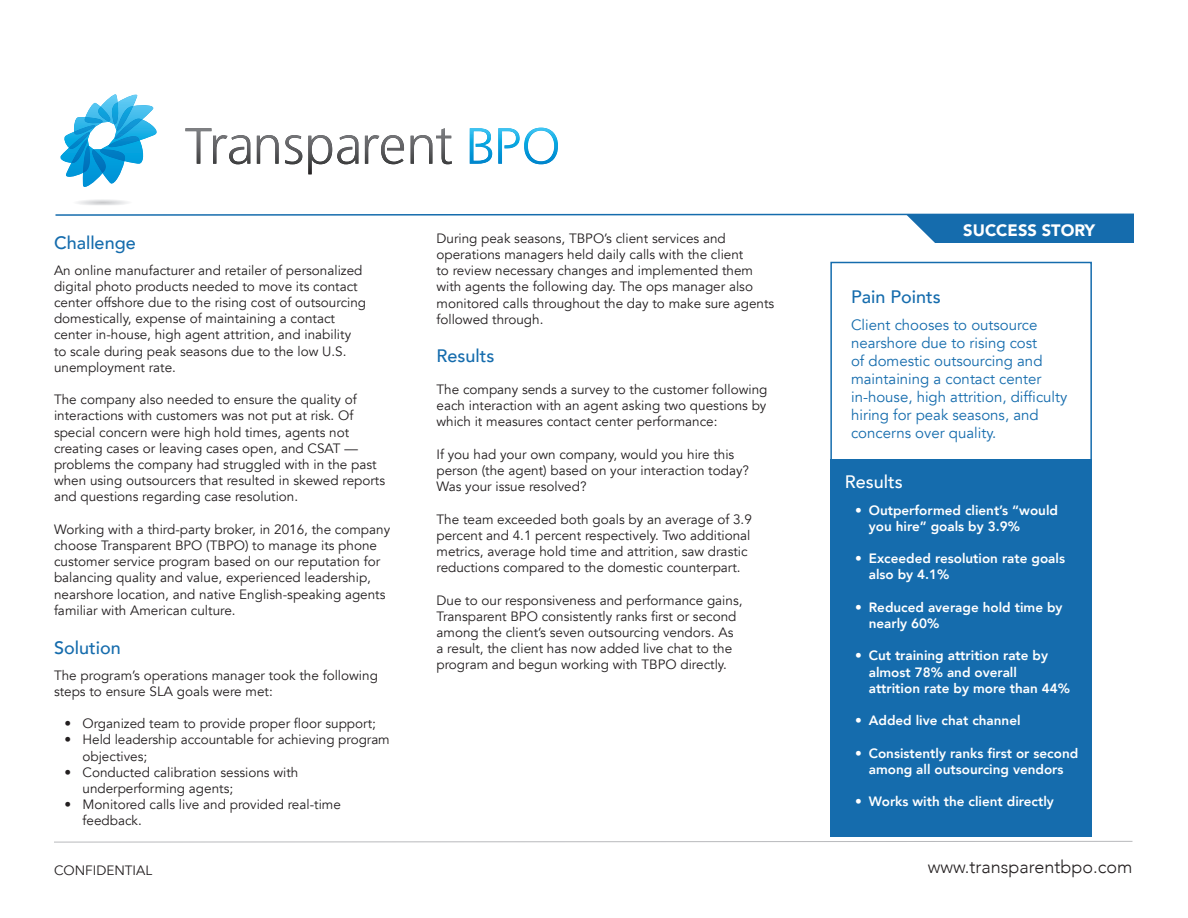
<style>
.page{position:relative;width:1188px;height:918px;background:#fff}
.page>*{position:absolute;margin:0;border:0;box-sizing:border-box;transform-origin:0 0}
.t1{font:500 18px "Avenir";color:#156cad}
.t2{font:300 18px "Avenir";color:#231f20}
.t3{font:500 18px "Avenir";color:#fff}
.t4{font:900 16.5px "Avenir";color:#fff}
.t5{font:15px/18px "Avenir";color:#156cad}
.t6{font:13.5px/16.2px "Avenir";color:#231f20}
.t7{font:800 13.5px/16.2px "Avenir";color:#fff}
</style>
<div class="page">
<div style="left:830px;top:262px;width:262px;height:253px;border:2px solid #156cad"></div>
<div style="left:830px;top:459px;width:262px;height:378px;background:#156cad"></div>
<svg style="left:470px;top:128px;width:88px;height:36px"></svg>
<svg style="left:185px;top:128px;width:267px;height:46px"></svg>
<svg style="left:61px;top:94px;width:96px;height:93px"></svg>
<svg style="left:77px;top:199px;width:51px;height:6px"></svg>
<svg style="left:55px;top:213px;width:1079px;height:30px"></svg>
<svg style="left:54px;top:841px;width:1079px;height:2px"></svg>
<p class="t1" style="left:54px;top:227px;width:83px">Challenge</p>
<p class="t6" style="left:54px;top:262px;width:314px">An online manufacturer and retailer of personalized digital photo products needed to move its contact center offshore due to the rising cost of outsourcing domestically, expense of maintaining a contact center in-house, high agent attrition, and inability to scale during peak seasons due to the low U.S. unemployment rate.</p>
<p class="t6" style="left:54px;top:392px;width:333px">The company also needed to ensure the quality of interactions with customers was not put at risk. Of special concern were high hold times, agents not creating cases or leaving cases open, and CSAT — problems the company had struggled with in the past when using outsourcers that resulted in skewed reports and questions regarding case resolution.</p>
<p class="t6" style="left:54px;top:521px;width:338px">Working with a third-party broker, in 2016, the company choose Transparent BPO (TBPO) to manage its phone customer service program based on our reputation for balancing quality and value, experienced leadership, nearshore location, and native English-speaking agents familiar with American culture.</p>
<p class="t1" style="left:54px;top:632px;width:68px">Solution</p>
<p class="t6" style="left:54px;top:667px;width:325px">The program’s operations manager took the following steps to ensure SLA goals were met:</p>
<p class="t6" style="left:65px;top:716px;width:313px">• Organized team to provide proper floor support;</p>
<p class="t6" style="left:82px;top:732px;width:309px;text-indent:-18px">• Held leadership accountable for achieving program objectives;</p>
<p class="t6" style="left:82px;top:764px;width:217px;text-indent:-18px">• Conducted calibration sessions with underperforming agents;</p>
<p class="t6" style="left:82px;top:797px;width:260px;text-indent:-18px">• Monitored calls live and provided real-time feedback.</p>
<p class="t6" style="left:436px;top:230px;width:339px">During peak seasons, TBPO’s client services and operations managers held daily calls with the client<br>to review necessary changes and implemented them with agents the following day. The ops manager also monitored calls throughout the day to make sure agents followed through.</p>
<p class="t1" style="left:436px;top:340px;width:59px">Results</p>
<p class="t6" style="left:436px;top:382px;width:333px;text-align:justify">The company sends a survey to the customer following each interaction with an agent asking two questions by which it measures contact center performance:</p>
<p class="t6" style="left:436px;top:446px;width:314px">If you had your own company, would you hire this person (the agent) based on your interaction today?</p>
<p class="t6" style="left:436px;top:479px;width:152px">Was your issue resolved?</p>
<p class="t6" style="left:436px;top:511px;width:317px">The team exceeded both goals by an average of 3.9 percent and 4.1 percent respectively. Two additional metrics, average hold time and attrition, saw drastic reductions compared to the domestic counterpart.</p>
<p class="t6" style="left:436px;top:592px;width:308px">Due to our responsiveness and performance gains, Transparent BPO consistently ranks first or second among the client’s seven outsourcing vendors. As a result, the client has now added live chat to the program and begun working with TBPO directly.</p>
<p class="t4" style="left:963px;top:216px;width:133px">SUCCESS STORY</p>
<p class="t1" style="left:851px;top:281px;width:91px">Pain Points</p>
<p class="t5" style="left:851px;top:316px;width:218px">Client chooses to outsource nearshore due to rising cost<br>of domestic outsourcing and maintaining a contact center in-house, high attrition, difficulty hiring for peak seasons, and concerns over quality.</p>
<p class="t3" style="left:845px;top:466px;width:59px">Results</p>
<p class="t7" style="left:869px;top:502px;width:191px;text-indent:-14px">• Outperformed client’s “would you hire” goals by 3.9%</p>
<p class="t7" style="left:869px;top:550px;width:198px;text-indent:-14px">• Exceeded resolution rate goals also by 4.1%</p>
<p class="t7" style="left:869px;top:599px;width:195px;text-indent:-14px">• Reduced average hold time by nearly 60%</p>
<p class="t7" style="left:869px;top:648px;width:203px;text-indent:-14px">• Cut training attrition rate by almost 78% and overall attrition rate by more than 44%</p>
<p class="t7" style="left:855px;top:712px;width:167px">• Added live chat channel</p>
<p class="t7" style="left:855px;top:745px;width:224px;text-align:center">• Consistently ranks first or second among all outsourcing vendors</p>
<p class="t7" style="left:855px;top:793px;width:200px">• Works with the client directly</p>
<p class="t6" style="left:54px;top:862px;width:100px">CONFIDENTIAL</p>
<p class="t2" style="left:928px;top:857px;width:206px">www.transparentbpo.com</p>
</div>
